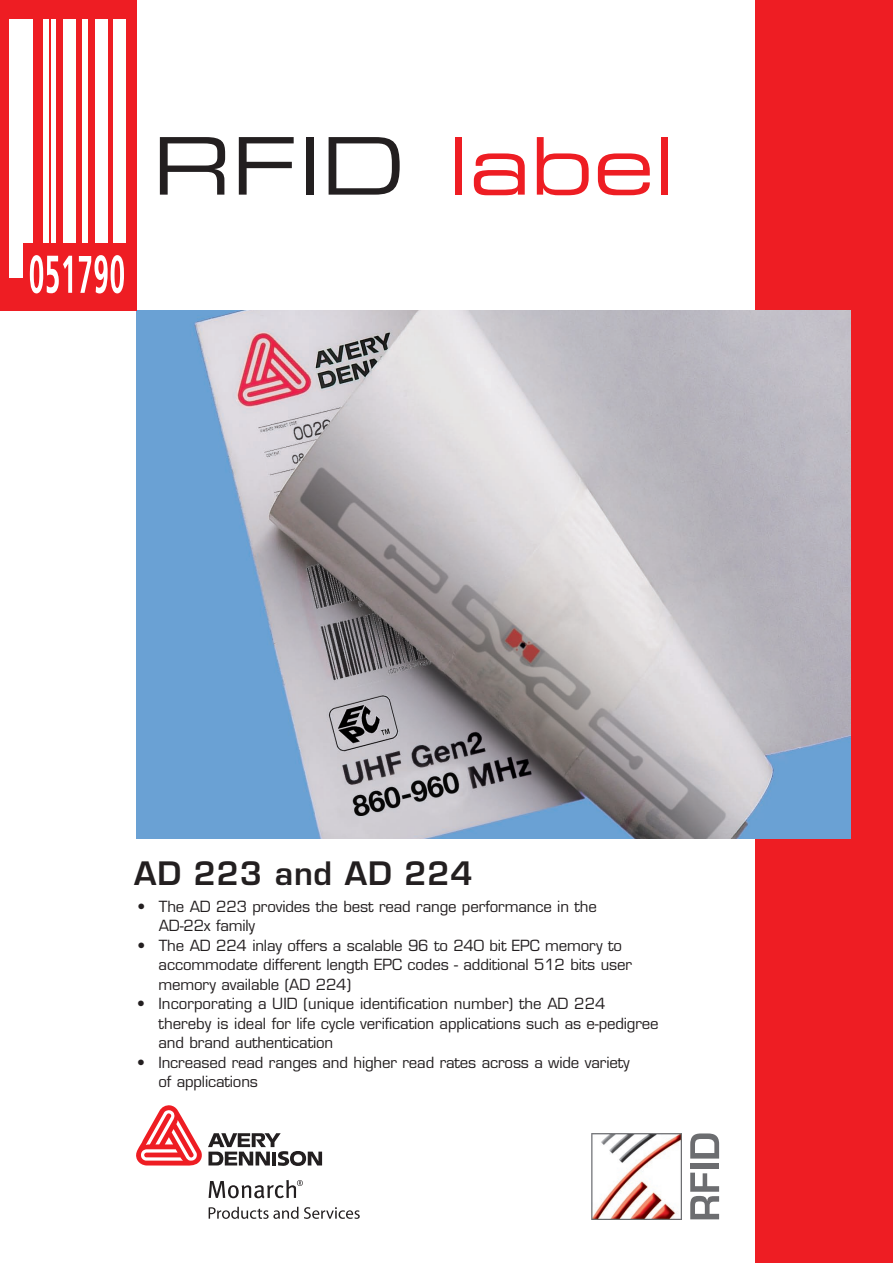
<style>
.page{position:relative;width:893px;height:1263px;background:#fff}
.page>*{position:absolute;margin:0;border:0;box-sizing:border-box;transform-origin:0 0}
.t1{font:79.5px "Eurostile Extended Two";color:#ee1d23}
.t2{font:600 31.5px "Eurostile";letter-spacing:.025em;color:#231f20}
.t3{font:15px/19.5px "Eurostile";letter-spacing:-.01em;color:#231f20}
.s1{color:#231f20}
</style>
<div class="page">
<div style="left:756px;top:0;width:137px;height:1263px;background:#ee1d23"></div>
<img style="left:136px;top:310px;width:714px;height:529px">
<div style="left:0;top:0;width:136px;height:21px;background:#ee1d23"></div>
<div style="left:0;top:19px;width:136px;height:291px;background:#ee1d23"></div>
<div style="left:10px;top:19px;width:23px;height:259px;background:#fff"></div>
<div style="left:44px;top:19px;width:5px;height:259px;background:#fff"></div>
<hr style="left:52px;top:19px;width:4px;height:259px;background:#fff">
<div style="left:63px;top:19px;width:13px;height:259px;background:#fff"></div>
<div style="left:83px;top:19px;width:5px;height:259px;background:#fff"></div>
<div style="left:95px;top:19px;width:13px;height:259px;background:#fff"></div>
<div style="left:113px;top:19px;width:13px;height:259px;background:#fff"></div>
<div style="left:23px;top:243px;width:108px;height:61px;background:#ee1d23"></div>
<svg style="left:30px;top:255px;width:42px;height:39px"></svg>
<svg style="left:79px;top:255px;width:45px;height:39px"></svg>
<svg style="left:208px;top:1133px;width:114px;height:33px"></svg>
<svg style="left:136px;top:1105px;width:66px;height:61px"></svg>
<svg style="left:209px;top:1180px;width:94px;height:18px"></svg>
<svg style="left:209px;top:1207px;width:151px;height:12px"></svg>
<svg style="left:690px;top:1173px;width:29px;height:46px"></svg>
<div style="left:690px;top:1163px;width:29px;height:6px;background:#6c6d70"></div>
<svg style="left:690px;top:1133px;width:29px;height:25px"></svg>
<img style="left:592px;top:1133px;width:89px;height:86px">
<h1 class="t1" style="left:153px;top:112px;width:524px"><span class="s1">RFID</span> label</h1>
<h2 class="t2" style="left:134px;top:853px;width:340px">AD 223 and AD 224</h2>
<p class="t3" style="left:159px;top:897px;width:440px;text-indent:-21px">• The AD 223 provides the best read range performance in the<br>AD-22x family</p>
<p class="t3" style="left:159px;top:936px;width:475px;text-indent:-21px">• The AD 224 inlay offers a scalable 96 to 240 bit EPC memory to accommodate different length EPC codes - additional 512 bits user memory -available (AD 224)</p>
<p class="t3" style="left:158px;top:994px;width:502px;text-indent:-21px">• Incorporating a UID (unique identification number) the AD 224 thereby is ideal for life cycle verification applications such as e-pedigree and brand authentication</p>
<p class="t3" style="left:158px;top:1053px;width:473px;text-indent:-21px">• Increased read ranges and higher read rates across a wide variety of applications</p>
</div>
